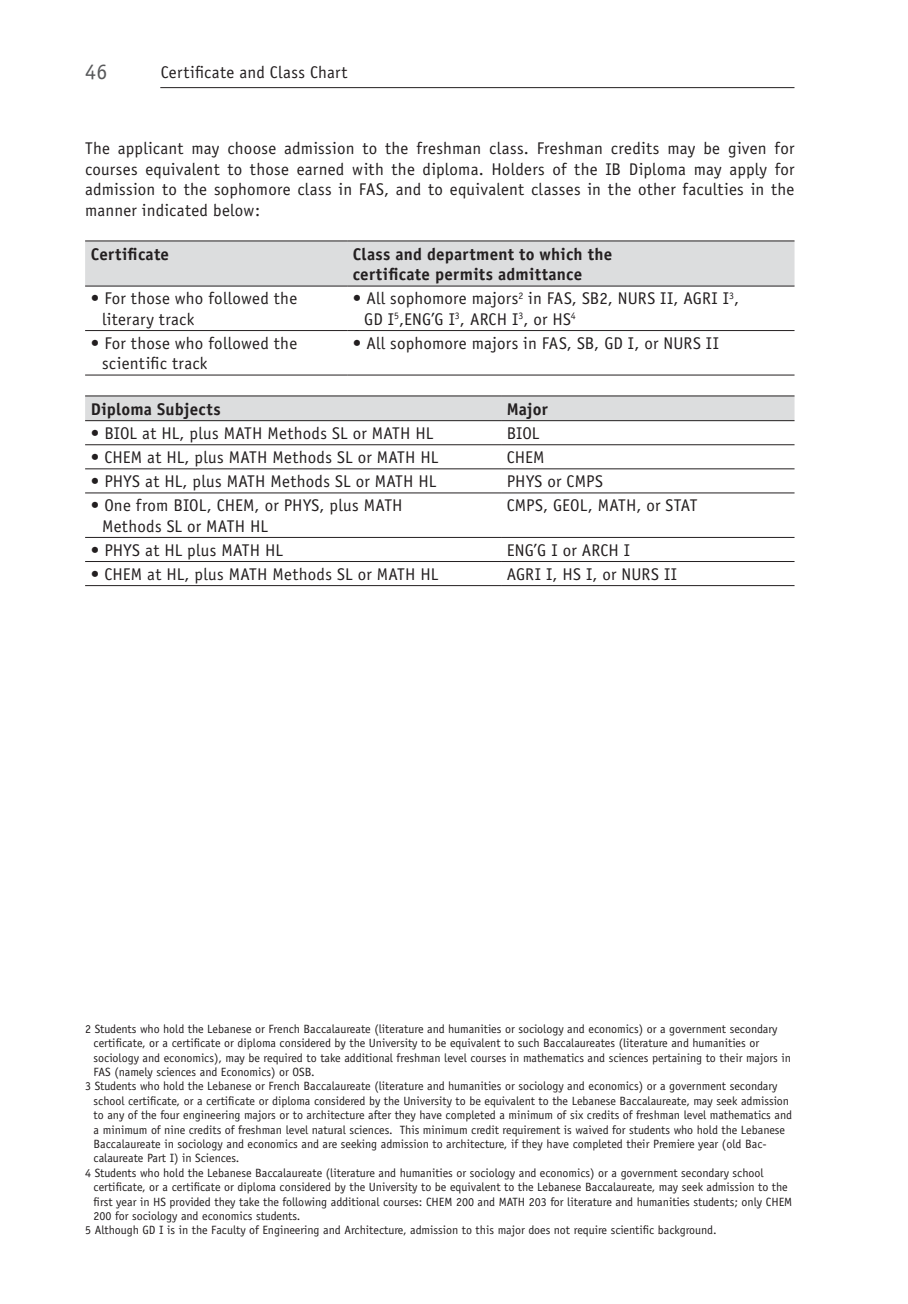
<style>
.page{position:relative;width:908px;height:1304px;background:#fff}
.page>*{position:absolute;margin:0;border:0;box-sizing:border-box;transform-origin:0 0}
.t1{font:22px "Officina Sans";color:#58595b}
.t2{font:17px/20.4px "Officina Sans";letter-spacing:.015em;color:#231f20}
.t3{font:700 17px/20.4px "Officina Sans";letter-spacing:.015em;color:#231f20}
.t4{font:12px "Officina Sans";color:#231f20}
</style>
<div class="page">
<hr style="left:160px;top:87px;width:634px;height:1px;background:#231f20">
<div style="left:85px;top:242px;width:709px;height:44px;background:#dcddde"></div>
<hr style="left:85px;top:330px;width:262px;height:1px;background:#231f20">
<hr style="left:347px;top:330px;width:447px;height:1px;background:#231f20">
<hr style="left:85px;top:241px;width:262px;height:1px;background:#231f20">
<hr style="left:347px;top:241px;width:447px;height:1px;background:#231f20">
<hr style="left:85px;top:286px;width:262px;height:1px;background:#231f20">
<hr style="left:347px;top:286px;width:447px;height:1px;background:#231f20">
<hr style="left:85px;top:375px;width:262px;height:1px;background:#231f20">
<hr style="left:347px;top:375px;width:447px;height:1px;background:#231f20">
<div style="left:85px;top:397px;width:709px;height:23px;background:#dcddde"></div>
<hr style="left:85px;top:444px;width:416px;height:1px;background:#231f20">
<hr style="left:501px;top:444px;width:293px;height:1px;background:#231f20">
<hr style="left:85px;top:468px;width:416px;height:1px;background:#231f20">
<hr style="left:501px;top:468px;width:293px;height:1px;background:#231f20">
<hr style="left:85px;top:493px;width:416px;height:1px;background:#231f20">
<hr style="left:501px;top:493px;width:293px;height:1px;background:#231f20">
<hr style="left:85px;top:537px;width:416px;height:1px;background:#231f20">
<hr style="left:501px;top:537px;width:293px;height:1px;background:#231f20">
<hr style="left:85px;top:561px;width:416px;height:1px;background:#231f20">
<hr style="left:501px;top:561px;width:293px;height:1px;background:#231f20">
<hr style="left:85px;top:396px;width:416px;height:1px;background:#231f20">
<hr style="left:501px;top:396px;width:293px;height:1px;background:#231f20">
<hr style="left:85px;top:420px;width:416px;height:1px;background:#231f20">
<hr style="left:501px;top:420px;width:293px;height:1px;background:#231f20">
<hr style="left:85px;top:585px;width:416px;height:1px;background:#231f20">
<hr style="left:501px;top:585px;width:293px;height:1px;background:#231f20">
<h1 class="t1" style="left:85px;top:59px;width:24px">46</h1>
<h2 class="t2" style="left:161px;top:62px;width:188px">Certificate and Class Chart</h2>
<p class="t2" style="left:85px;top:139px;width:710px;text-align:justify">The applicant may choose admission to the freshman class. Freshman credits may be given for courses equivalent to those earned with the diploma. Holders of the IB Diploma may apply for admission to the sophomore class in FAS, and to equivalent classes in the other faculties in the manner indicated below:</p>
<h2 class="t3" style="left:91px;top:244px;width:80px">Certificate</h2>
<h2 class="t3" style="left:353px;top:244px;width:261px">Class and department to which the certificate permits admittance</h2>
<h2 class="t2" style="left:102px;top:289px;width:196px;text-indent:-11px">• For those who followed the literary track</h2>
<h2 class="t2" style="left:364px;top:289px;width:376px;text-indent:-11px">• All sophomore majors<sup>2</sup> in FAS, SB2, NURS II, AGRI I<sup>3</sup>,<br>GD I<sup>5</sup>,ENG’G I<sup>3</sup>, ARCH I<sup>3</sup>, or HS<sup>4</sup></h2>
<h2 class="t2" style="left:102px;top:333px;width:196px;text-indent:-11px">• For those who followed the scientific track</h2>
<h2 class="t2" style="left:353px;top:333px;width:367px">• All sophomore majors in FAS, SB, GD I, or NURS II</h2>
<h2 class="t3" style="left:91px;top:399px;width:131px">Diploma Subjects</h2>
<h2 class="t3" style="left:506px;top:399px;width:43px">Major</h2>
<h2 class="t2" style="left:91px;top:423px;width:344px">• BIOL at HL, plus MATH Methods SL or MATH HL</h2>
<h2 class="t2" style="left:506px;top:423px;width:34px">BIOL</h2>
<h2 class="t2" style="left:91px;top:447px;width:349px">• CHEM at HL, plus MATH Methods SL or MATH HL</h2>
<h2 class="t2" style="left:506px;top:447px;width:39px">CHEM</h2>
<h2 class="t2" style="left:91px;top:471px;width:347px">• PHYS at HL, plus MATH Methods SL or MATH HL</h2>
<h2 class="t2" style="left:506px;top:471px;width:98px">PHYS or CMPS</h2>
<h2 class="t2" style="left:102px;top:495px;width:302px;text-indent:-11px">• One from BIOL, CHEM, or PHYS, plus MATH<br>Methods SL or MATH HL</h2>
<h2 class="t2" style="left:506px;top:495px;width:192px">CMPS, GEOL, MATH, or STAT</h2>
<h2 class="t2" style="left:91px;top:540px;width:194px">• PHYS at HL plus MATH HL</h2>
<h2 class="t2" style="left:506px;top:540px;width:125px">ENG’G I or ARCH I</h2>
<h2 class="t2" style="left:91px;top:564px;width:349px">• CHEM at HL, plus MATH Methods SL or MATH HL</h2>
<h2 class="t2" style="left:506px;top:564px;width:172px">AGRI I, HS I, or NURS II</h2>
<p class="t4" style="left:85px;top:1022px;width:693px">2 Students who hold the Lebanese or French Baccalaureate (literature and humanities or sociology and economics) or a government secondary</p>
<p class="t4" style="left:94px;top:1036px;width:666px">certificate, or a certificate or diploma considered by the University to be equivalent to such Baccalaureates (literature and humanities or</p>
<p class="t4" style="left:94px;top:1051px;width:698px">sociology and economics), may be required to take additional freshman level courses in mathematics and sciences pertaining to their majors in</p>
<p class="t4" style="left:94px;top:1065px;width:222px">FAS (namely sciences and Economics) or OSB.</p>
<p class="t4" style="left:85px;top:1079px;width:693px">3 Students who hold the Lebanese or French Baccalaureate (literature and humanities or sociology and economics) or a government secondary</p>
<p class="t4" style="left:94px;top:1094px;width:696px">school certificate, or a certificate or diploma considered by the University to be equivalent to the Lebanese Baccalaureate, may seek admission</p>
<p class="t4" style="left:94px;top:1108px;width:699px">to any of the four engineering majors or to architecture after they have completed a minimum of six credits of freshman level mathematics and</p>
<p class="t4" style="left:94px;top:1123px;width:692px">a minimum of nine credits of freshman level natural sciences. This minimum credit requirement is waived for students who hold the Lebanese</p>
<p class="t4" style="left:94px;top:1137px;width:674px">Baccalaureate in sociology and economics and are seeking admission to architecture, if they have completed their Premiere year (old Bac-</p>
<p class="t4" style="left:94px;top:1151px;width:147px">calaureate Part I) in Sciences.</p>
<p class="t4" style="left:85px;top:1166px;width:679px">4 Students who hold the Lebanese Baccalaureate (literature and humanities or sociology and economics) or a government secondary school</p>
<p class="t4" style="left:94px;top:1180px;width:695px">certificate, or a certificate or diploma considered by the University to be equivalent to the Lebanese Baccalaureate, may seek admission to the</p>
<p class="t4" style="left:94px;top:1195px;width:699px">first year in HS provided they take the following additional courses: CHEM 200 and MATH 203 for literature and humanities students; only CHEM</p>
<p class="t4" style="left:94px;top:1209px;width:208px">200 for sociology and economics students.</p>
<p class="t4" style="left:85px;top:1223px;width:632px">5 Although GD I is in the Faculty of Engineering and Architecture, admission to this major does not require scientific background.</p>
</div>
